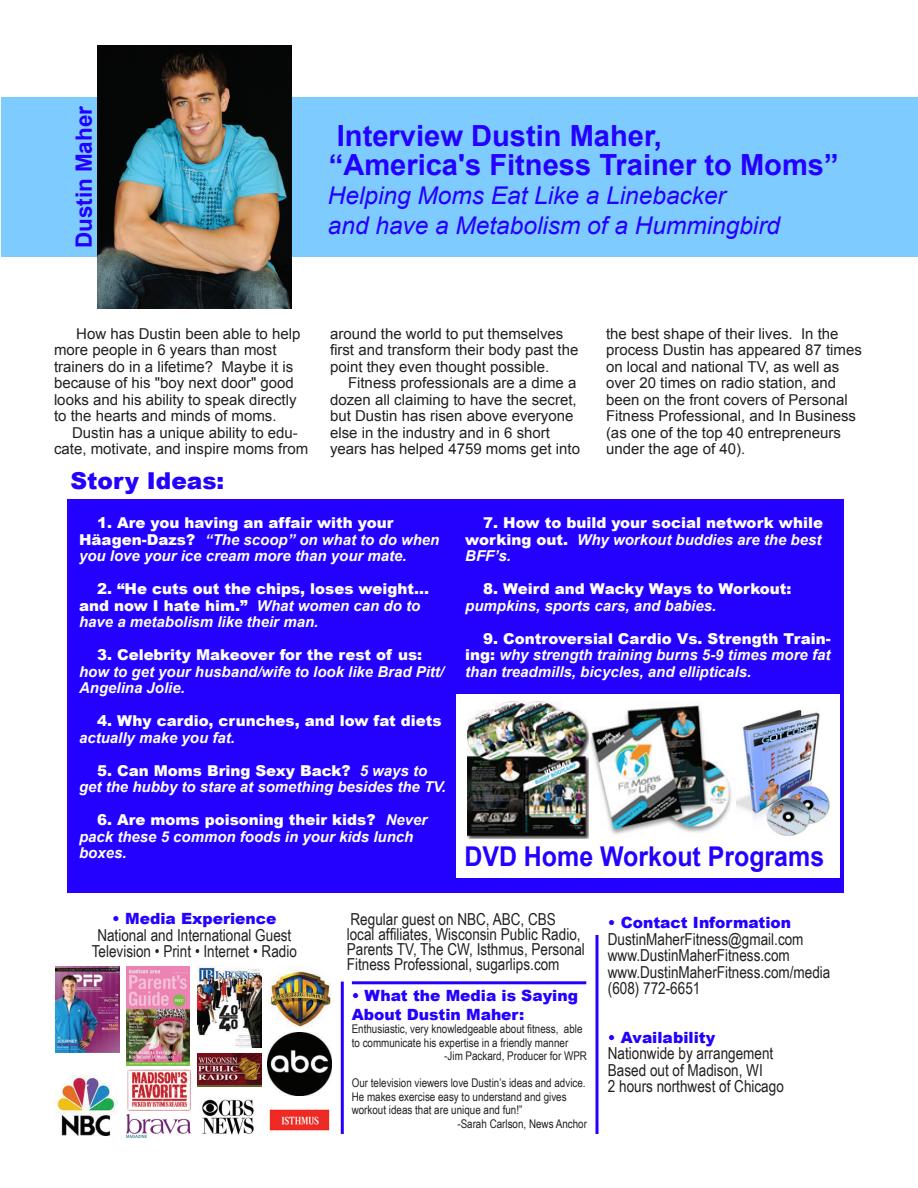
<style>
.page{position:relative;width:918px;height:1188px;background:#fff}
.page>*{position:absolute;margin:0;border:0;box-sizing:border-box;transform-origin:0 0}
.t1{font:700 29.1px "Arial";color:#2300ff}
.t2{font:700 27.3px "Arial";color:#2300ff;scale:.92 1}
.t3{font:italic 24.45px "Arial";color:#2300ff}
.t4{font:900 23.25px "Arial";color:#2300ff}
.t5{font:700 22.5px "Arial";color:#2300ff}
.t6{font:16.5px/15px "Arial Narrow";color:#231f20}
.t7{font:900 15.45px/18.6px "Arial";color:#2300ff}
.t8{font:15px/16.5px "Arial";color:#231f20}
.t9{font:italic 700 15px/16.5px "Arial";color:#fff}
.t10{font:900 15px/16.5px "Arial";color:#fff}
.t11{font:12px/13.5px "Arial Narrow";color:#231f20}
.s1{font-weight:900;font-style:normal}
.s2{font-weight:700;font-style:italic}
</style>
<div class="page">
<div style="left:2px;top:97px;width:916px;height:159px;background:#7dcbff"></div>
<img style="left:98px;top:45px;width:193px;height:263px">
<hr style="left:341px;top:982px;width:3px;height:152px;background:#2300ff">
<hr style="left:595px;top:935px;width:3px;height:199px;background:#2300ff">
<hr style="left:352px;top:981px;width:234px;height:3px;background:#2300ff">
<img style="left:268px;top:1032px;width:63px;height:64px">
<img style="left:126px;top:1114px;width:64px;height:23px">
<img style="left:202px;top:1099px;width:52px;height:36px">
<img style="left:269px;top:1109px;width:61px;height:22px">
<img style="left:127px;top:1069px;width:64px;height:42px">
<img style="left:55px;top:1075px;width:63px;height:61px">
<img style="left:126px;top:966px;width:64px;height:99px">
<img style="left:56px;top:966px;width:63px;height:87px">
<img style="left:269px;top:965px;width:62px;height:63px">
<img style="left:198px;top:1054px;width:63px;height:32px">
<img style="left:198px;top:965px;width:63px;height:82px">
<div style="left:68px;top:499px;width:776px;height:394px;background:#2300ff"></div>
<div style="left:456px;top:694px;width:383px;height:184px;background:#fff"></div>
<img style="left:736px;top:710px;width:94px;height:126px">
<img style="left:588px;top:705px;width:144px;height:133px">
<img style="left:468px;top:702px;width:120px;height:136px">
<p class="t5" style="left:69px;top:248px;width:144px;rotate:-90deg">Dustin Maher</p>
<p class="t1" style="left:337px;top:116px;width:327px">Interview Dustin Maher,</p>
<p class="t1" style="left:329px;top:145px;width:511px">“America's Fitness Trainer to Moms”</p>
<p class="t3" style="left:328px;top:180px;width:399px">Helping Moms Eat Like a Linebacker</p>
<p class="t3" style="left:328px;top:209px;width:454px">and have a Metabolism of a Hummingbird</p>
<p class="t8" style="left:54px;top:325px;width:248px;text-indent:22px">How has Dustin been able to help more people in 6 years than most trainers do in a lifetime? Maybe it is because of his "boy next door" good looks and his ability to speak directly to the hearts and minds of moms.</p>
<p class="t8" style="left:54px;top:424px;width:256px;text-align:center">Dustin has a unique ability to edu&shy;cate, motivate, and inspire moms from</p>
<p class="t8" style="left:330px;top:325px;width:250px">around the world to put themselves first and transform their body past the point they even thought possible.</p>
<p class="t8" style="left:330px;top:375px;width:252px;text-indent:18px">Fitness professionals are a dime a dozen all claiming to have the secret, but Dustin has risen above everyone else in the industry and in 6 short years has helped 4759 moms get into</p>
<p class="t8" style="left:606px;top:325px;width:257px">the best shape of their lives. In the process Dustin has appeared 87 times on local and national TV, as well as over 20 times on radio station, and been on the front covers of Personal Fitness Professional, and In Business (as one of the top 40 entrepreneurs under the age of 40).</p>
<p class="t4" style="left:70px;top:463px;width:155px">Story Ideas:</p>
<p class="t9" style="left:79px;top:515px;width:362px;text-indent:18px"><span class="s1">1. Are you having an affair with your<br>Häagen-Dazs?</span> “The scoop” on what to do when you love your ice cream more than your mate.</p>
<p class="t10" style="left:79px;top:580px;width:352px;text-indent:18px">2. “He cuts out the chips, loses weight… and now I hate him.” <span class="s2">What women can do to have a metabolism like their man.</span></p>
<p class="t9" style="left:79px;top:647px;width:367px;text-indent:18px"><span class="s1">3. Celebrity Makeover for the rest of us: </span>how to get your husband/wife to look like Brad Pitt/<br>Angelina Jolie.</p>
<p class="t10" style="left:79px;top:712px;width:364px;text-indent:18px">4. Why cardio, crunches, and low fat diets <span class="s2">actually make you fat.</span></p>
<p class="t9" style="left:79px;top:763px;width:369px;text-align:center"><span class="s1">5. Can Moms Bring Sexy Back?</span> 5 ways to<br>get the hubby to stare at something besides the TV.</p>
<p class="t9" style="left:79px;top:812px;width:350px;text-indent:18px"><span class="s1">6. Are moms poisoning their kids?</span> Never pack these 5 common foods in your kids lunch boxes.</p>
<p class="t10" style="left:465px;top:514px;width:359px;text-indent:18px">7. How to build your social network while working out. <span class="s2">Why workout buddies are the best<br>BFF’s.</span></p>
<p class="t9" style="left:465px;top:581px;width:328px;text-indent:18px"><span class="s1">8. Weird and Wacky Ways to Workout: </span>pumpkins, sports cars, and babies.</p>
<p class="t9" style="left:465px;top:631px;width:367px;text-align:justify;text-indent:18px"><span class="s1">9. Controversial Cardio Vs. Strength Train&shy;ing:</span> why strength training burns 5-9 times more fat than treadmills, bicycles, and ellipticals.</p>
<p class="t2" style="left:464px;top:838px;width:393px">DVD Home Workout Programs</p>
<p class="t7" style="left:112px;top:909px;width:166px">• Media Experience</p>
<p class="t6" style="left:97px;top:927px;width:196px">National and International Guest</p>
<p class="t6" style="left:92px;top:943px;width:207px">Television • Print • Internet • Radio</p>
<p class="t6" style="left:347px;top:911px;width:240px">Regular guest on NBC, ABC, CBS<br>local affiliates, Wisconsin Public Radio, Parents TV, The CW, Isthmus, Personal Fitness Professional, sugarlips.com</p>
<p class="t7" style="left:352px;top:986px;width:228px">• What the Media is Saying<br>About Dustin Maher:</p>
<p class="t11" style="left:352px;top:1022px;width:232px">Enthusiastic, very knowledgeable about fitness, able to communicate his expertise in a friendly manner</p>
<p class="t11" style="left:444px;top:1049px;width:144px">-Jim Packard, Producer for WPR</p>
<p class="t11" style="left:352px;top:1076px;width:235px">Our television viewers love Dustin’s ideas and advice.<br>He makes exercise easy to understand and gives workout ideas that are unique and fun!”</p>
<p class="t11" style="left:457px;top:1116px;width:131px">-Sarah Carlson, News Anchor</p>
<p class="t7" style="left:608px;top:913px;width:185px">• Contact Information</p>
<p class="t6" style="left:608px;top:931px;width:197px">DustinMaherFitness@gmail.com</p>
<p class="t6" style="left:608px;top:947px;width:183px">www.DustinMaherFitness.com</p>
<p class="t6" style="left:608px;top:964px;width:224px">www.DustinMaherFitness.com/media</p>
<p class="t6" style="left:608px;top:980px;width:94px">(608) 772-6651</p>
<p class="t7" style="left:608px;top:1027px;width:109px">• Availability</p>
<p class="t6" style="left:608px;top:1045px;width:167px">Nationwide by arrangement</p>
<p class="t6" style="left:608px;top:1062px;width:156px">Based out of Madison, WI</p>
<p class="t6" style="left:608px;top:1078px;width:177px">2 hours northwest of Chicago</p>
</div>
